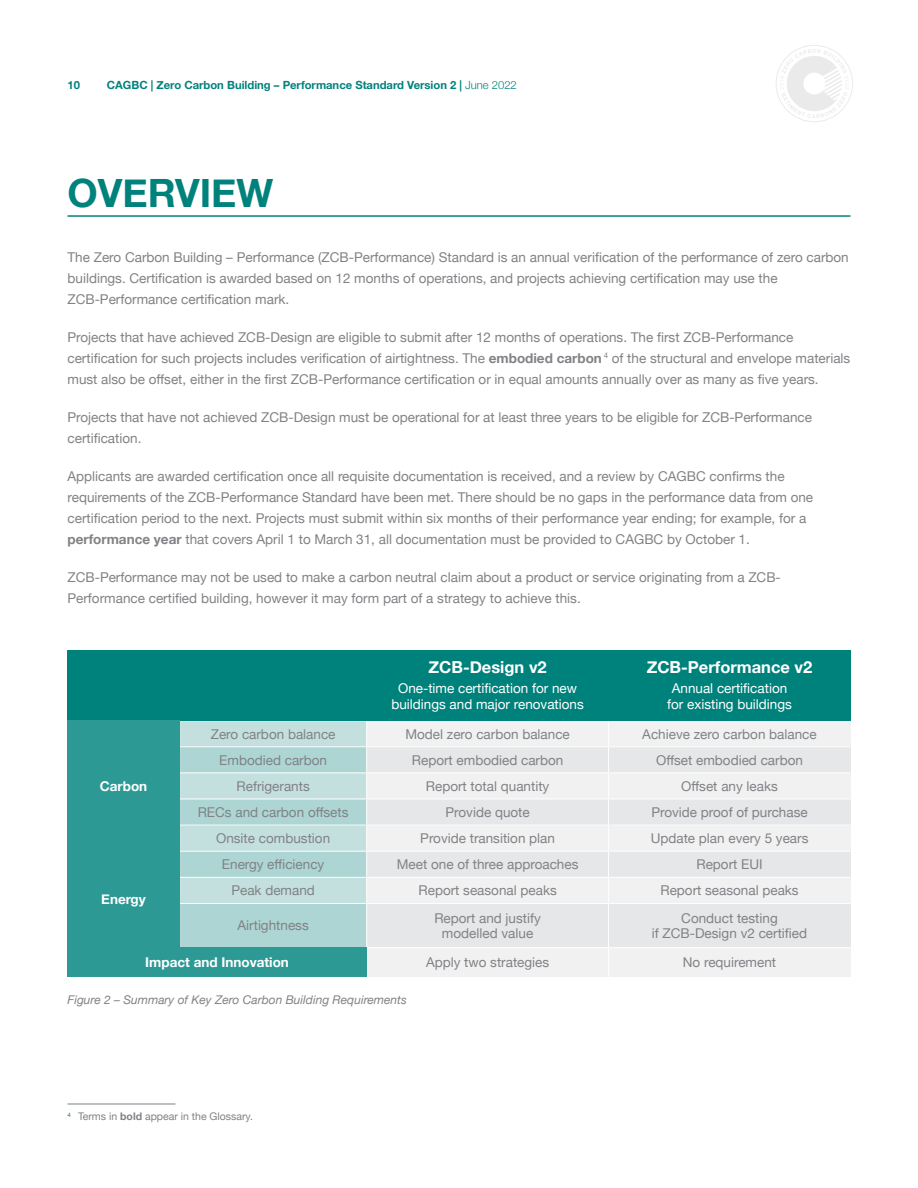
<style>
.page{position:relative;width:918px;height:1188px;background:#fff}
.page>*{position:absolute;margin:0;border:0;box-sizing:border-box;transform-origin:0 0}
.t1{font:700 39px "Helvetica Neue";color:#00827c}
.t2{font:700 16.5px "Helvetica Neue";color:#fff}
.t3{font:13.5px/26.1px "Helvetica Neue";color:#808285;text-align:center}
.t4{font:13.5px/16.5px "Helvetica Neue";color:#fff;text-align:center}
.t5{font:700 13.5px "Helvetica Neue";color:#fff}
.t6{font:italic 12px "Helvetica Neue";color:#808285}
.t7{font:700 11.25px "Helvetica Neue";color:#00827c}
.t8{font:10.5px "Helvetica Neue";color:#808285}
.t9{font:6.15px "Helvetica Neue";color:#00827c}
.s1{font-weight:300}
.s2{font-weight:700}
</style>
<div class="page">
<div style="left:609px;top:948px;width:241px;height:29px;background:#f1f1f2"></div>
<div style="left:776px;top:45px;width:77px;height:77px;border:1px solid #bebbba;border-radius:50%"></div>
<svg style="left:780px;top:49px;width:69px;height:69px"></svg>
<div style="left:609px;top:877px;width:241px;height:26px;background:#f1f1f2"></div>
<div style="left:609px;top:825px;width:241px;height:26px;background:#f1f1f2"></div>
<div style="left:609px;top:773px;width:241px;height:26px;background:#f1f1f2"></div>
<div style="left:609px;top:721px;width:241px;height:26px;background:#f1f1f2"></div>
<hr style="left:68px;top:1104px;width:108px;height:1px;background:#808285">
<hr style="left:68px;top:215px;width:782px;height:2px;background:#00827c">
<div style="left:180px;top:721px;width:187px;height:26px;background:#c4e0de"></div>
<div style="left:180px;top:773px;width:187px;height:26px;background:#c4e0de"></div>
<div style="left:180px;top:825px;width:187px;height:26px;background:#c4e0de"></div>
<div style="left:180px;top:877px;width:187px;height:26px;background:#c4e0de"></div>
<div style="left:367px;top:721px;width:242px;height:26px;background:#f1f1f2"></div>
<div style="left:367px;top:773px;width:242px;height:26px;background:#f1f1f2"></div>
<div style="left:367px;top:825px;width:242px;height:26px;background:#f1f1f2"></div>
<div style="left:367px;top:877px;width:242px;height:26px;background:#f1f1f2"></div>
<div style="left:367px;top:948px;width:242px;height:29px;background:#f1f1f2"></div>
<div style="left:180px;top:747px;width:187px;height:26px;background:#add5d3"></div>
<div style="left:180px;top:799px;width:187px;height:26px;background:#add5d3"></div>
<div style="left:180px;top:851px;width:187px;height:26px;background:#add5d3"></div>
<div style="left:180px;top:903px;width:187px;height:45px;background:#add5d3"></div>
<div style="left:367px;top:747px;width:242px;height:26px;background:#e6e7e8"></div>
<div style="left:609px;top:747px;width:241px;height:26px;background:#e6e7e8"></div>
<div style="left:367px;top:799px;width:242px;height:26px;background:#e6e7e8"></div>
<div style="left:609px;top:799px;width:241px;height:26px;background:#e6e7e8"></div>
<div style="left:367px;top:851px;width:242px;height:26px;background:#e6e7e8"></div>
<div style="left:609px;top:851px;width:241px;height:26px;background:#e6e7e8"></div>
<div style="left:367px;top:903px;width:242px;height:45px;background:#e6e7e8"></div>
<div style="left:609px;top:903px;width:241px;height:45px;background:#e6e7e8"></div>
<hr style="left:179px;top:746px;width:188px;height:1px;background:#fff">
<hr style="left:367px;top:746px;width:242px;height:1px;background:#fff">
<hr style="left:609px;top:746px;width:242px;height:1px;background:#fff">
<hr style="left:179px;top:772px;width:188px;height:1px;background:#fff">
<hr style="left:367px;top:772px;width:242px;height:1px;background:#fff">
<hr style="left:609px;top:772px;width:242px;height:1px;background:#fff">
<hr style="left:179px;top:799px;width:188px;height:1px;background:#fff">
<hr style="left:367px;top:799px;width:242px;height:1px;background:#fff">
<hr style="left:609px;top:799px;width:242px;height:1px;background:#fff">
<hr style="left:179px;top:825px;width:188px;height:1px;background:#fff">
<hr style="left:367px;top:825px;width:242px;height:1px;background:#fff">
<hr style="left:609px;top:825px;width:242px;height:1px;background:#fff">
<hr style="left:180px;top:851px;width:187px;height:1px;background:#fff">
<hr style="left:367px;top:851px;width:242px;height:1px;background:#fff">
<hr style="left:609px;top:851px;width:242px;height:1px;background:#fff">
<hr style="left:179px;top:877px;width:188px;height:1px;background:#fff">
<hr style="left:367px;top:877px;width:242px;height:1px;background:#fff">
<svg style="left:366px;top:721px;width:1px;height:182px"></svg>
<hr style="left:609px;top:877px;width:242px;height:1px;background:#fff">
<svg style="left:608px;top:721px;width:1px;height:182px"></svg>
<hr style="left:179px;top:903px;width:188px;height:1px;background:#fff">
<hr style="left:367px;top:903px;width:242px;height:1px;background:#fff">
<hr style="left:366px;top:904px;width:1px;height:43px;background:#fff">
<hr style="left:609px;top:903px;width:242px;height:1px;background:#fff">
<hr style="left:608px;top:904px;width:1px;height:43px;background:#fff">
<hr style="left:180px;top:947px;width:187px;height:1px;background:#fff">
<hr style="left:367px;top:947px;width:242px;height:1px;background:#fff">
<hr style="left:609px;top:947px;width:242px;height:1px;background:#fff">
<svg style="left:608px;top:948px;width:1px;height:29px"></svg>
<div style="left:68px;top:650px;width:112px;height:71px;background:#00827c"></div>
<div style="left:180px;top:650px;width:187px;height:71px;background:#00827c"></div>
<div style="left:367px;top:650px;width:242px;height:71px;background:#00827c"></div>
<div style="left:609px;top:650px;width:241px;height:71px;background:#00827c"></div>
<div style="left:68px;top:721px;width:112px;height:130px;background:#2d9995"></div>
<div style="left:68px;top:851px;width:112px;height:97px;background:#2d9995"></div>
<div style="left:68px;top:948px;width:299px;height:29px;background:#2d9995"></div>
<p class="t7" style="left:68px;top:76px;width:14px">10</p>
<p class="t7" style="left:107px;top:76px;width:412px">CAGBC | Zero Carbon Building – Performance Standard Version 2 | <span class="s1">June 2022</span></p>
<h1 class="t1" style="left:68px;top:162px;width:207px">OVERVIEW</h1>
<p class="t3" style="left:68px;top:247px;width:783px;line-height:21px;text-align:left">The Zero Carbon Building – Performance (ZCB-Performance) Standard is an annual verification of the performance of zero carbon buildings. Certification is awarded based on 12 months of operations, and projects achieving certification may use the<br>ZCB-Performance certification mark.</p>
<p class="t3" style="left:68px;top:327px;width:784px;line-height:21px;text-align:left">Projects that have achieved ZCB-Design are eligible to submit after 12 months of operations. The first ZCB-Performance certification for such projects includes verification of airtightness. The <span class="s2">embodied carbon</span> <sup>4</sup> of the structural and envelope materials must also be offset, either in the first ZCB-Performance certification or in equal amounts annually over as many as five years.</p>
<p class="t3" style="left:68px;top:405px;width:746px">Projects that have not achieved ZCB-Design must be operational for at least three years to be eligible for ZCB-Performance</p>
<p class="t3" style="left:68px;top:426px;width:75px">certification.</p>
<p class="t3" style="left:68px;top:464px;width:719px">Applicants are awarded certification once all requisite documentation is received, and a review by CAGBC confirms the</p>
<p class="t3" style="left:68px;top:485px;width:747px">requirements of the ZCB-Performance Standard have been met. There should be no gaps in the performance data from one</p>
<p class="t3" style="left:68px;top:506px;width:740px">certification period to the next. Projects must submit within six months of their performance year ending; for example, for a</p>
<p class="t3" style="left:68px;top:527px;width:684px"><span class="s2">performance year</span> that covers April 1 to March 31, all documentation must be provided to CAGBC by October 1.</p>
<p class="t3" style="left:68px;top:565px;width:715px">ZCB-Performance may not be used to make a carbon neutral claim about a product or service originating from a ZCB-</p>
<p class="t3" style="left:68px;top:586px;width:515px">Performance certified building, however it may form part of a strategy to achieve this.</p>
<p class="t5" style="left:100px;top:775px;width:49px">Carbon</p>
<p class="t3" style="left:198px;top:721px;width:152px">Zero carbon balance<br>Embodied carbon<br>Refrigerants<br>RECs and carbon offsets<br>Onsite combustion</p>
<p class="t3" style="left:222px;top:852px;width:104px">Energy efficiency<br>Peak demand</p>
<p class="t3" style="left:238px;top:913px;width:73px">Airtightness</p>
<p class="t5" style="left:145px;top:952px;width:145px">Impact and Innovation</p>
<p class="t5" style="left:101px;top:889px;width:46px">Energy</p>
<p class="t2" style="left:428px;top:655px;width:120px">ZCB-Design v2</p>
<p class="t4" style="left:391px;top:681px;width:194px">One-time certification for new buildings and major renovations</p>
<p class="t2" style="left:647px;top:655px;width:167px">ZCB-Performance v2</p>
<p class="t4" style="left:667px;top:681px;width:126px">Annual certification for existing buildings</p>
<p class="t3" style="left:405px;top:721px;width:166px">Model zero carbon balance</p>
<p class="t3" style="left:642px;top:721px;width:176px">Achieve zero carbon balance</p>
<p class="t3" style="left:412px;top:748px;width:153px">Report embodied carbon</p>
<p class="t3" style="left:656px;top:748px;width:148px">Offset embodied carbon</p>
<p class="t3" style="left:426px;top:774px;width:125px">Report total quantity</p>
<p class="t3" style="left:681px;top:774px;width:98px">Offset any leaks</p>
<p class="t3" style="left:446px;top:800px;width:86px">Provide quote</p>
<p class="t3" style="left:651px;top:800px;width:158px">Provide proof of purchase</p>
<p class="t3" style="left:420px;top:826px;width:136px">Provide transition plan</p>
<p class="t3" style="left:651px;top:826px;width:159px">Update plan every 5 years</p>
<p class="t3" style="left:397px;top:852px;width:183px">Meet one of three approaches</p>
<p class="t3" style="left:696px;top:852px;width:68px">Report EUI</p>
<p class="t3" style="left:419px;top:878px;width:140px">Report seasonal peaks</p>
<p class="t3" style="left:660px;top:878px;width:140px">Report seasonal peaks</p>
<p class="t3" style="left:434px;top:911px;width:108px;line-height:15px">Report and justify modelled value</p>
<p class="t3" style="left:652px;top:911px;width:157px;line-height:15px">Conduct testing<br>if ZCB-Design v2 certified</p>
<p class="t3" style="left:426px;top:950px;width:125px">Apply two strategies</p>
<p class="t3" style="left:683px;top:950px;width:95px">No requirement</p>
<p class="t6" style="left:68px;top:991px;width:341px">Figure 2 – Summary of Key Zero Carbon Building Requirements</p>
<p class="t9" style="left:68px;top:1110px;width:5px">4</p>
<p class="t8" style="left:78px;top:1109px;width:177px">Terms in <span class="s2">bold</span> appear in the Glossary.</p>
</div>
